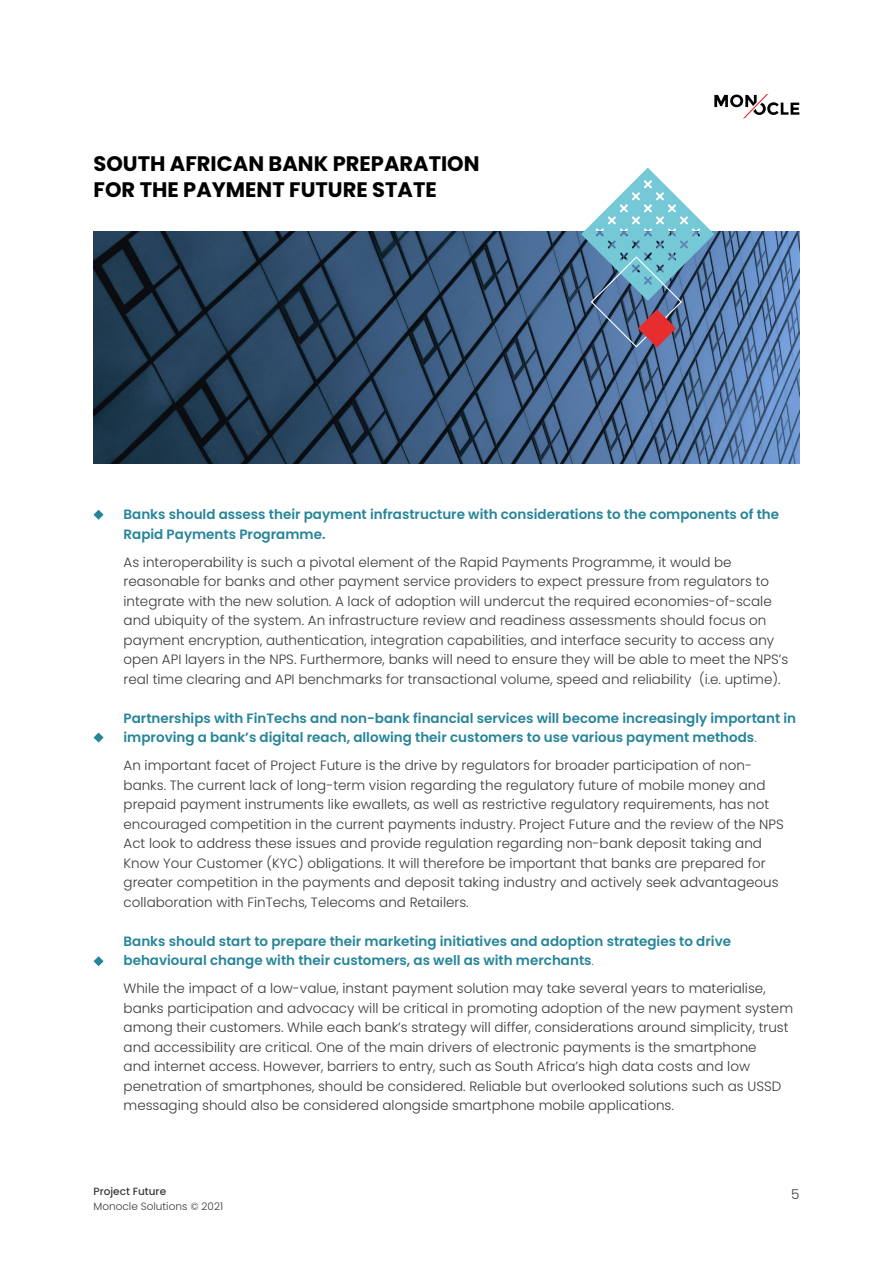
<style>
.page{position:relative;width:893px;height:1263px;background:#fff}
.page>*{position:absolute;margin:0;border:0;box-sizing:border-box;transform-origin:0 0}
.t1{font:700 21px/26.4px "Poppins";color:#000}
.t2{font:300 13.5px/19.5px "Poppins";color:#3a3a3a}
.t3{font:600 13.5px/19.5px "Poppins";color:#268599}
.t4{font:300 10.5px "Poppins";color:#3a3a3a}
.t5{font:500 10.5px "Poppins";color:#3a3a3a}
.s1{font-weight:300}
</style>
<div class="page">
<img style="left:94px;top:231px;width:705px;height:232px">
<svg style="left:714px;top:94px;width:85px;height:25px"></svg>
<svg style="left:94px;top:510px;width:10px;height:10px"></svg>
<svg style="left:94px;top:732px;width:10px;height:10px"></svg>
<svg style="left:94px;top:956px;width:10px;height:10px"></svg>
<svg style="left:581px;top:168px;width:133px;height:180px"></svg>
<h1 class="t1" style="left:94px;top:151px;width:388px">SOUTH AFRICAN BANK PREPARATION<br>FOR THE PAYMENT FUTURE STATE</h1>
<p class="t3" style="left:124px;top:505px;width:657px">Banks should assess their payment infrastructure with considerations to the components of the<br>Rapid Payments Programme.</p>
<p class="t2" style="left:124px;top:552px;width:666px">As interoperability is such a pivotal element of the Rapid Payments Programme, it would be reasonable for banks and other payment service providers to expect pressure from regulators to integrate with the new solution. A lack of adoption will undercut the required economies-of-scale and ubiquity of the system. An infrastructure review and readiness assessments should focus on payment encryption, authentication, integration capabilities, and interface security to access any open API layers in the NPS. Furthermore, banks will need to ensure they will be able to meet the NPS’s real time clearing and API benchmarks for transactional volume, speed and reliability (i.e. uptime).</p>
<p class="t3" style="left:124px;top:708px;width:674px">Partnerships with FinTechs and non-bank financial services will become increasingly important in improving a bank’s digital reach, allowing their customers to use various payment methods<span class="s1">.</span></p>
<p class="t2" style="left:124px;top:756px;width:662px">An important facet of Project Future is the drive by regulators for broader participation of non&shy;banks. The current lack of long-term vision regarding the regulatory future of mobile money and prepaid payment instruments like ewallets, as well as restrictive regulatory requirements, has not encouraged competition in the current payments industry. Project Future and the review of the NPS Act look to address these issues and provide regulation regarding non-bank deposit taking and Know Your Customer (KYC) obligations. It will therefore be important that banks are prepared for greater competition in the payments and deposit taking industry and actively seek advantageous collaboration with FinTechs, Telecoms and Retailers.</p>
<p class="t3" style="left:124px;top:931px;width:609px">Banks should start to prepare their marketing initiatives and adoption strategies to drive behavioural change with their customers, as well as with merchants<span class="s1">.</span></p>
<p class="t2" style="left:124px;top:979px;width:671px">While the impact of a low-value, instant payment solution may take several years to materialise, banks participation and advocacy will be critical in promoting adoption of the new payment system among their customers. While each bank’s strategy will differ, considerations around simplicity, trust and accessibility are critical. One of the main drivers of electronic payments is the smartphone<br>and internet access. However, barriers to entry, such as South Africa’s high data costs and low penetration of smartphones, should be considered. Reliable but overlooked solutions such as USSD messaging should also be considered alongside smartphone mobile applications.</p>
<p class="t5" style="left:94px;top:1186px;width:74px">Project Future</p>
<p class="t2" style="left:791px;top:1184px;width:10px">5</p>
<p class="t4" style="left:94px;top:1201px;width:131px">Monocle Solutions © 2021</p>
</div>
